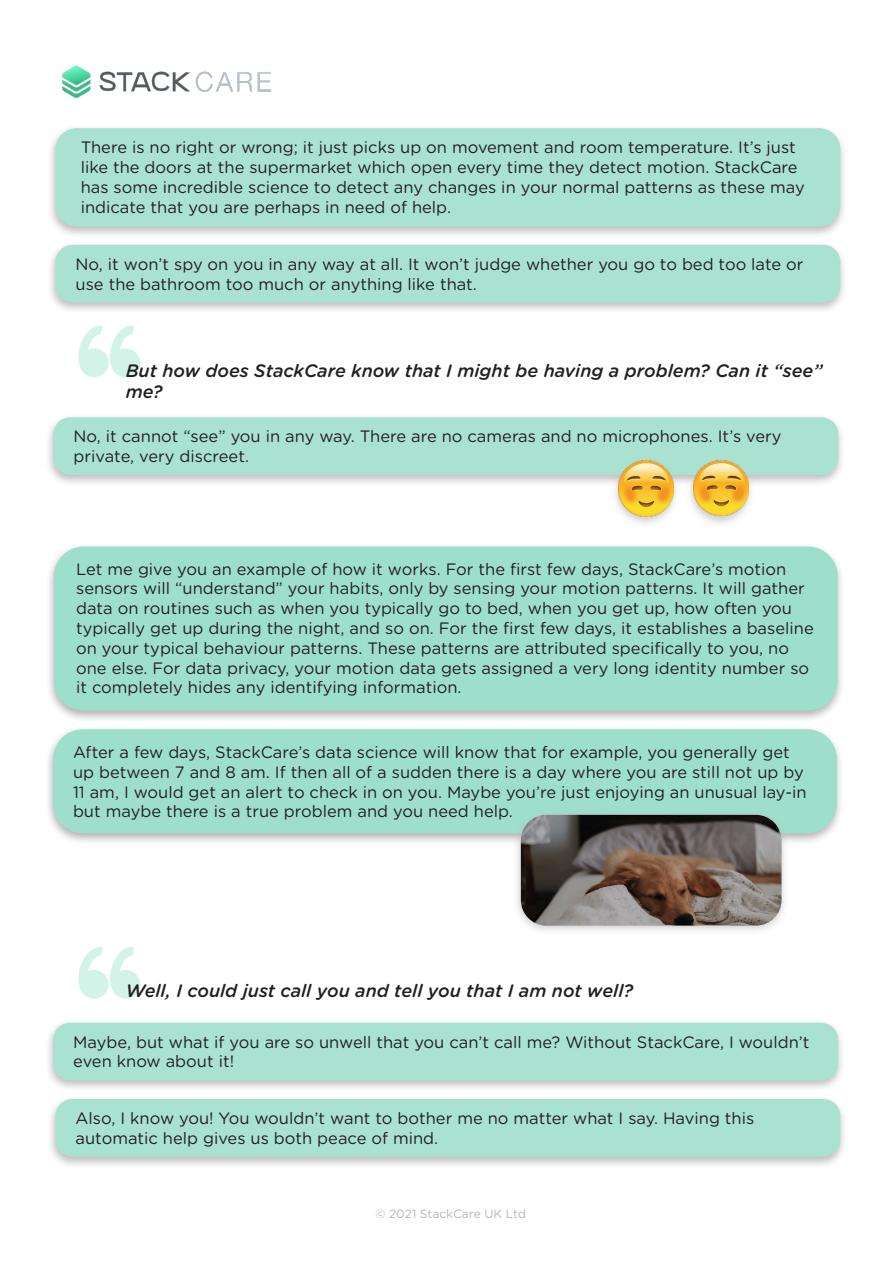
<style>
.page{position:relative;width:893px;height:1263px;background:#fff}
.page>*{position:absolute;margin:0;border:0;box-sizing:border-box;transform-origin:0 0}
.t1{font:italic 500 18px/21.6px "Gotham Rounded";color:#231f20}
.t2{font:16.5px/19.8px "Gotham Rounded";color:#231f20}
.t3{font:12px "Gotham Rounded";color:#b6b6b8}
</style>
<div class="page">
<div style="left:45px;top:542px;width:800px;height:181px;background:#231f20;opacity:.75"></div>
<div style="left:54px;top:546px;width:784px;height:164px;background:#9edfcb;border-radius:30px"></div>
<div style="left:44px;top:725px;width:800px;height:121px;background:#231f20;opacity:.75"></div>
<div style="left:53px;top:729px;width:784px;height:104px;background:#9edfcb;border-radius:30px"></div>
<div style="left:46px;top:124px;width:802px;height:115px;background:#231f20;opacity:.75"></div>
<div style="left:55px;top:128px;width:785px;height:98px;background:#a9e2d1;border-radius:21px"></div>
<div style="left:46px;top:241px;width:802px;height:74px;background:#231f20;opacity:.75"></div>
<div style="left:55px;top:245px;width:785px;height:57px;background:#a9e2d1;border-radius:17px"></div>
<div style="left:44px;top:413px;width:802px;height:74px;background:#231f20;opacity:.75"></div>
<div style="left:53px;top:417px;width:785px;height:58px;background:#a9e2d1;border-radius:17px"></div>
<div style="left:44px;top:1019px;width:802px;height:74px;background:#231f20;opacity:.75"></div>
<div style="left:53px;top:1023px;width:785px;height:57px;background:#a9e2d1;border-radius:17px"></div>
<div style="left:46px;top:1095px;width:802px;height:74px;background:#231f20;opacity:.75"></div>
<div style="left:55px;top:1099px;width:785px;height:57px;background:#a9e2d1;border-radius:17px"></div>
<svg style="left:78px;top:947px;width:63px;height:52px"></svg>
<svg style="left:78px;top:326px;width:63px;height:51px"></svg>
<img style="left:62px;top:65px;width:210px;height:33px">
<div style="left:512px;top:809px;width:277px;height:127px;background:#b9b9bb;opacity:.75"></div>
<img style="left:521px;top:815px;width:260px;height:110px">
<div style="left:610px;top:457px;width:70px;height:71px;background:#b9b9bb;opacity:.75"></div>
<img style="left:619px;top:461px;width:54px;height:55px">
<div style="left:685px;top:457px;width:70px;height:71px;background:#b9b9bb;opacity:.75"></div>
<img style="left:694px;top:460px;width:54px;height:56px">
<p class="t2" style="left:81px;top:137px;width:726px">There is no right or wrong; it just picks up on movement and room temperature. It’s just like the doors at the supermarket which open every time they detect motion. StackCare has some incredible science to detect any changes in your normal patterns as these may indicate that you are perhaps in need of help.</p>
<p class="t2" style="left:76px;top:253px;width:729px">No, it won’t spy on you in any way at all. It won’t judge whether you go to bed too late or use the bathroom too much or anything like that.</p>
<p class="t1" style="left:126px;top:359px;width:699px">But how does StackCare know that I might be having a problem? Can it “see” me?</p>
<p class="t2" style="left:74px;top:426px;width:709px">No, it cannot “see” you in any way. There are no cameras and no microphones. It’s very private, very discreet.</p>
<p class="t2" style="left:76px;top:558px;width:739px">Let me give you an example of how it works. For the first few days, StackCare’s motion sensors will “understand” your habits, only by sensing your motion patterns. It will gather data on routines such as when you typically go to bed, when you get up, how often you typically get up during the night, and so on. For the first few days, it establishes a baseline on your typical behaviour patterns. These patterns are attributed specifically to you, no one else. For data privacy, your motion data gets assigned a very long identity number so it completely hides any identifying information.</p>
<p class="t2" style="left:73px;top:741px;width:735px">After a few days, StackCare’s data science will know that for example, you generally get up between 7 and 8 am. If then all of a sudden there is a day where you are still not up by 11 am, I would get an alert to check in on you. Maybe you’re just enjoying an unusual lay-in but maybe there is a true problem and you need help.</p>
<p class="t1" style="left:126px;top:979px;width:509px">Well, I could just call you and tell you that I am not well?</p>
<p class="t2" style="left:73px;top:1031px;width:738px">Maybe, but what if you are so unwell that you can’t call me? Without StackCare, I wouldn’t even know about it!</p>
<p class="t2" style="left:76px;top:1107px;width:680px">Also, I know you! You wouldn’t want to bother me no matter what I say. Having this</p>
<p class="t2" style="left:76px;top:1127px;width:364px">automatic help gives us both peace of mind.</p>
<p class="t3" style="left:375px;top:1205px;width:152px">© 2021 StackCare UK Ltd</p>
</div>
